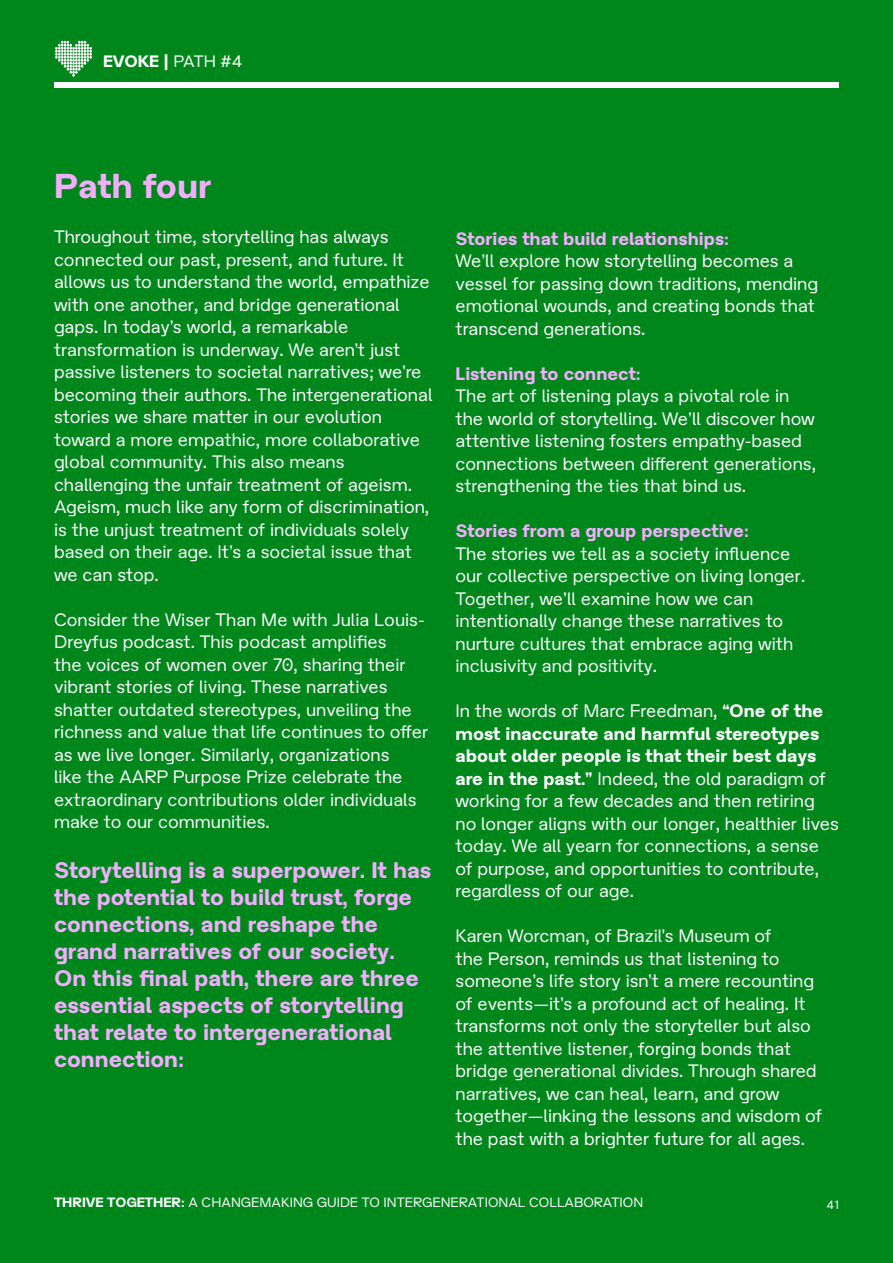
<style>
.page{position:relative;width:893px;height:1263px;background:#00871c}
.page>*{position:absolute;margin:0;border:0;box-sizing:border-box;transform-origin:0 0}
.t1{font:700 34.5px "Afflictis";color:#f3aeff}
.t2{font:700 22.5px/27px "Afflictis";color:#f3aeff}
.t3{font:18px/22.5px "Afflictis";color:#fff}
.t4{font:700 18px "Afflictis";color:#f3aeff}
.t5{font:700 16.5px "Afflictis";letter-spacing:-.01em;color:#fff}
.t6{font:13.5px "Afflictis";color:#fff}
.t7{font:12px "Afflictis";color:#fff}
.s1{font-weight:400}
.s2{font-weight:700}
</style>
<div class="page">
<div style="left:54px;top:82px;width:785px;height:6px;background:#fff"></div>
<svg style="left:55px;top:41px;width:37px;height:36px"></svg>
<p class="t5" style="left:103px;top:51px;width:141px">EVOKE | <span class="s1">PATH #4</span></p>
<h1 class="t1" style="left:54px;top:163px;width:159px">Path four</h1>
<p class="t3" style="left:54px;top:225px;width:380px">Throughout time, storytelling has always connected our past, present, and future. It allows us to understand the world, empathize with one another, and bridge generational gaps. In today’s world, a remarkable transformation is underway. We aren’t just passive listeners to societal narratives; we’re becoming their authors. The intergenerational stories we share matter in our evolution toward a more empathic, more collaborative global community. This also means challenging the unfair treatment of ageism.<br>Ageism, much like any form of discrimination, is the unjust treatment of individuals solely based on their age. It’s a societal issue that we can stop.</p>
<p class="t3" style="left:54px;top:607px;width:376px">Consider the Wiser Than Me with Julia Louis-Dreyfus podcast. This podcast amplifies<br>the voices of women over 70, sharing their vibrant stories of living. These narratives shatter outdated stereotypes, unveiling the richness and value that life continues to offer as we live longer. Similarly, organizations<br>like the AARP Purpose Prize celebrate the extraordinary contributions older individuals make to our communities.</p>
<p class="t2" style="left:54px;top:855px;width:379px">Storytelling is a superpower. It has the potential to build trust, forge connections, and reshape the grand narratives of our society.<br>On this final path, there are three essential aspects of storytelling that relate to intergenerational connection:</p>
<p class="t4" style="left:455px;top:226px;width:275px">Stories that build relationships:</p>
<p class="t3" style="left:455px;top:249px;width:364px">We’ll explore how storytelling becomes a vessel for passing down traditions, mending emotional wounds, and creating bonds that transcend generations.</p>
<p class="t4" style="left:455px;top:361px;width:187px">Listening to connect:</p>
<p class="t3" style="left:455px;top:384px;width:362px">The art of listening plays a pivotal role in the world of storytelling. We’ll discover how attentive listening fosters empathy-based connections between different generations, strengthening the ties that bind us.</p>
<p class="t4" style="left:455px;top:519px;width:295px">Stories from a group perspective:</p>
<p class="t3" style="left:455px;top:542px;width:351px">The stories we tell as a society influence our collective perspective on living longer.<br>Together, we’ll examine how we can intentionally change these narratives to nurture cultures that embrace aging with inclusivity and positivity.</p>
<p class="t3" style="left:455px;top:699px;width:385px">In the words of Marc Freedman, <span class="s2">“One of the most inaccurate and harmful stereotypes about older people is that their best days are in the past.”</span> Indeed, the old paradigm of working for a few decades and then retiring no longer aligns with our longer, healthier lives today. We all yearn for connections, a sense of purpose, and opportunities to contribute, regardless of our age.</p>
<p class="t3" style="left:455px;top:924px;width:368px">Karen Worcman, of Brazil’s Museum of<br>the Person, reminds us that listening to someone’s life story isn’t a mere recounting of events—it’s a profound act of healing. It transforms not only the storyteller but also the attentive listener, forging bonds that bridge generational divides. Through shared narratives, we can heal, learn, and grow together—linking the lessons and wisdom of the past with a brighter future for all ages.</p>
<p class="t6" style="left:54px;top:1194px;width:591px"><span class="s2">THRIVE TOGETHER:</span> A CHANGEMAKING GUIDE TO INTERGENERATIONAL COLLABORATION</p>
<p class="t7" style="left:827px;top:1197px;width:14px">41</p>
</div>
